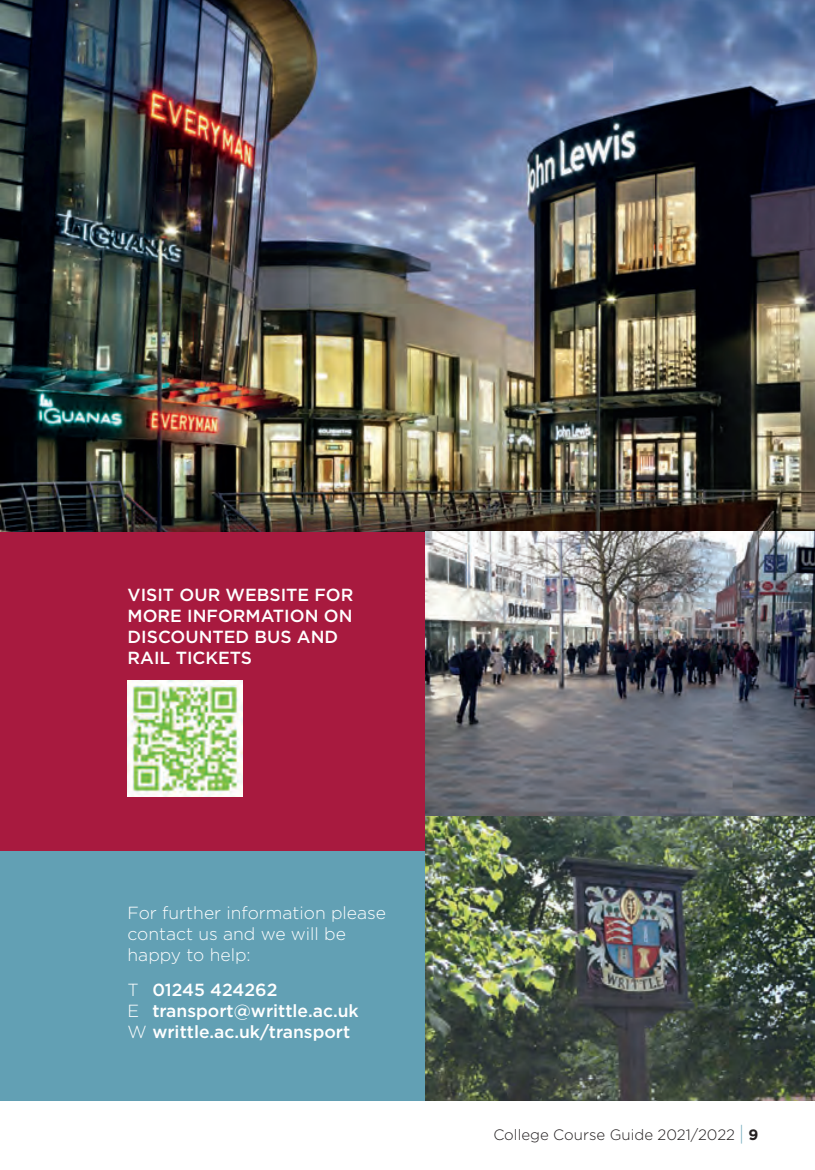
<style>
.page{position:relative;width:815px;height:1170px;background:#fff}
.page>*{position:absolute;margin:0;border:0;box-sizing:border-box;transform-origin:0 0}
.Body_text{font:500 17.5px/21px "Gotham HTF";color:#fff}
.Body_text-2{font:300 17.5px/21px "Gotham HTF";color:#fff}
.Body___space{font:300 15px "Gotham HTF";color:#231f20}
.s1{font-weight:300}
.s2{font-size:20.25px;color:#62a0b4}
.s3{font-weight:700}
</style>
<div class="page">
<div style="left:0;top:531px;width:425px;height:319px;background:#a81a3f"></div>
<div style="left:0;top:850px;width:425px;height:250px;background:#62a0b4"></div>
<img style="left:0;top:0;width:815px;height:531px">
<img style="left:425px;top:815px;width:390px;height:285px">
<img style="left:425px;top:531px;width:390px;height:284px">
<img style="left:128px;top:680px;width:115px;height:116px">
<p class="Body_text" style="left:128px;top:583px;width:227px">VISIT OUR WEBSITE FOR<br>MORE INFORMATION ON<br>DISCOUNTED BUS AND<br>RAIL TICKETS</p>
<p class="Body_text-2" style="left:128px;top:901px;width:260px">For further information please contact us and we will be happy to help:</p>
<p class="Body_text" style="left:128px;top:978px;width:233px"><span class="s1">T</span> 01245 424262<br><span class="s1">E</span> transport@writtle.ac.uk<br><span class="s1">W</span> writtle.ac.uk/transport</p>
<p class="Body___space" style="left:493px;top:1126px;width:266px">College Course Guide 2021/2022 <span class="s2">|</span> <span class="s3">9</span></p>
</div>
